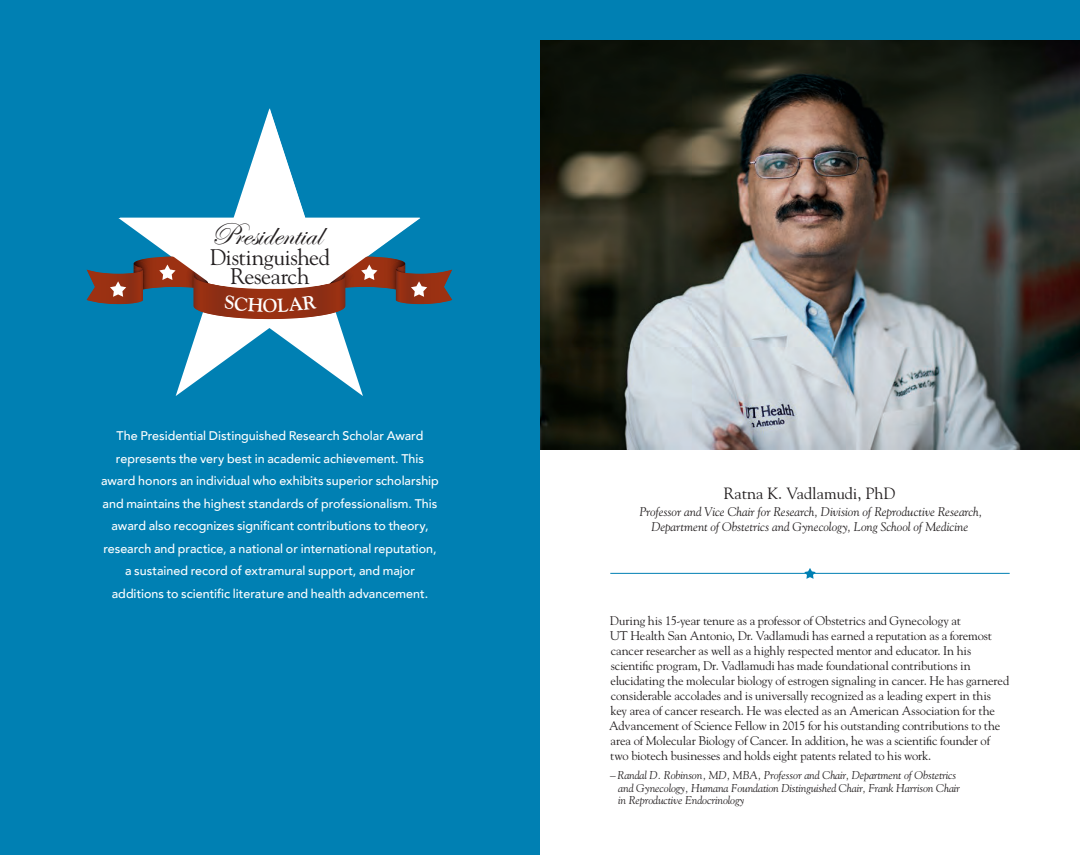
<style>
.page{position:relative;width:1080px;height:855px;background:#fff}
.page>*{position:absolute;margin:0;border:0;box-sizing:border-box;transform-origin:0 0}
.t1{font:32.12px "Edwardian Script ITC";color:#231f20}
.award_name{font:22.5px/18.8px "Goudy Std";letter-spacing:-.02em;color:#231f20;text-align:center}
.t2{font:700 18.75px "Goudy Std";color:#fff}
.recipient_name{font:16.25px "Goudy Std";color:#231f20}
.co-worker_quote{font:12.5px/15px "Goudy Std";letter-spacing:-.01em;color:#231f20}
.award_description_20{font:500 12.5px/22.5px "Avenir";color:#fff;text-align:center}
.recipient_dept{font:italic 12.5px/15px "Goudy Std";letter-spacing:-.005em;color:#231f20;text-align:center}
.t3{font:italic 11.25px/12.5px "Goudy Std";letter-spacing:-.01em;color:#231f20}
</style>
<div class="page">
<img style="left:540px;top:40px;width:540px;height:409px">
<div style="left:0;top:0;width:540px;height:855px;background:#0080b3"></div>
<svg style="left:175px;top:319px;width:188px;height:77px"></svg>
<div style="left:540px;top:0;width:540px;height:39px;background:#0080b3"></div>
<hr style="left:610px;top:573px;width:400px;height:1px;background:#0080b3">
<svg style="left:804px;top:568px;width:12px;height:11px"></svg>
<svg style="left:87px;top:108px;width:365px;height:211px"></svg>
<p class="t1" style="left:211px;top:217px;width:112px">Presidential</p>
<p class="award_name" style="left:210px;top:248px;width:122px">Distinguished<br>Research</p>
<h3 class="t2" style="left:263px;top:294px;width:16px">O</h3>
<p class="award_description_20" style="left:101px;top:424px;width:339px">The Presidential Distinguished Research Scholar Award represents the very best in academic achievement. This award honors an individual who exhibits superior scholarship and maintains the highest standards of professionalism. This award also recognizes significant contributions to theory, research and practice, a national or international reputation, a sustained record of extramural support, and major additions to scientific literature and health advancement.</p>
<p class="recipient_name" style="left:724px;top:483px;width:173px">Ratna K. Vadlamudi, PhD</p>
<p class="recipient_dept" style="left:640px;top:504px;width:344px">Professor and Vice Chair for Research, Division of Reproductive Research,<br>Department of Obstetrics and Gynecology, Long School of Medicine</p>
<p class="co-worker_quote" style="left:609px;top:613px;width:402px">During his 15-year tenure as a professor of Obstetrics and Gynecology at<br>UT Health San Antonio, Dr. Vadlamudi has earned a reputation as a foremost cancer researcher as well as a highly respected mentor and educator. In his scientific program, Dr. Vadlamudi has made foundational contributions in elucidating the molecular biology of estrogen signaling in cancer. He has garnered considerable accolades and is universally recognized as a leading expert in this key area of cancer research. He was elected as an American Association for the Advancement of Science Fellow in 2015 for his outstanding contributions to the area of Molecular Biology of Cancer. In addition, he was a scientific founder of two biotech businesses and holds eight patents related to his work.</p>
<p class="t3" style="left:618px;top:769px;width:343px;text-indent:-8px">– Randal D. Robinson, MD, MBA, Professor and Chair, Department of Obstetrics and Gynecology, Humana Foundation Distinguished Chair, Frank Harrison Chair in Reproductive Endocrinology</p>
</div>
